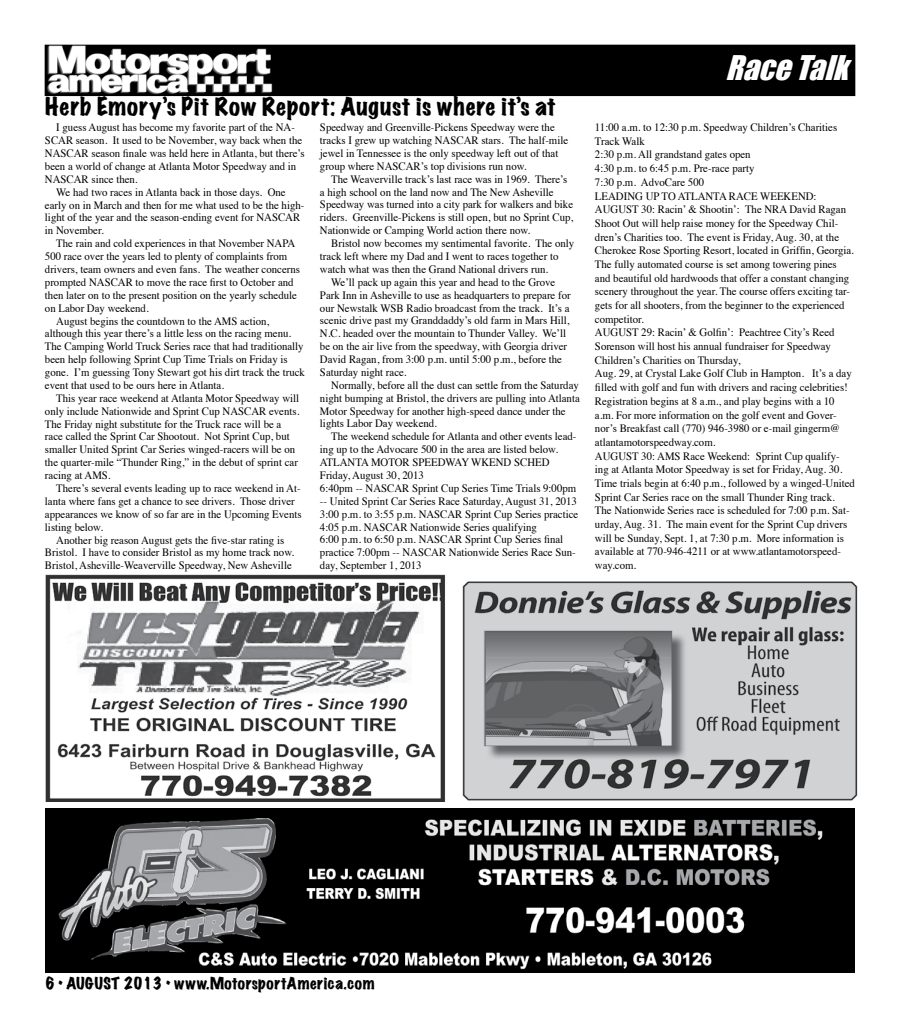
<style>
.page{position:relative;width:900px;height:1035px;background:#fff}
.page>*{position:absolute;margin:0;border:0;box-sizing:border-box;transform-origin:0 0}
.t1{font:italic 31.25px "Impact";color:#fff}
.t2{font:expanded 22.5px "Marker Felt";letter-spacing:.035em;color:#000}
.t3{font:expanded 15px "Marker Felt";letter-spacing:.035em;color:#000}
.t4{font:11.25px/13.8px "Times";color:#000;scale:.96 1}
</style>
<div class="page">
<div style="left:45px;top:45px;width:810px;height:51px;background:#000"></div>
<img style="left:47px;top:45px;width:226px;height:49px">
<img style="left:45px;top:808px;width:810px;height:164px">
<img style="left:462px;top:581px;width:396px;height:220px">
<img style="left:45px;top:575px;width:400px;height:226px">
<h2 class="t2" style="left:45px;top:90px;width:512px">Herb Emory’s Pit Row Report: August is where it’s at</h2>
<p class="t4" style="left:56px;top:120px;width:250px">I guess August has become my favorite part of the NA-</p>
<p class="t4" style="left:45px;top:133px;width:269px">SCAR season. It used to be November, way back when the</p>
<p class="t4" style="left:45px;top:145px;width:272px">NASCAR season finale was held here in Atlanta, but there’s</p>
<p class="t4" style="left:45px;top:158px;width:263px">been a world of change at Atlanta Motor Speedway and in</p>
<p class="t4" style="left:45px;top:171px;width:98px">NASCAR since then.</p>
<p class="t4" style="left:56px;top:184px;width:241px">We had two races in Atlanta back in those days. One</p>
<p class="t4" style="left:45px;top:197px;width:272px">early on in March and then for me what used to be the high-</p>
<p class="t4" style="left:45px;top:210px;width:267px">light of the year and the season-ending event for NASCAR</p>
<p class="t4" style="left:45px;top:223px;width:63px">in November.</p>
<p class="t4" style="left:56px;top:236px;width:250px">The rain and cold experiences in that November NAPA</p>
<p class="t4" style="left:45px;top:249px;width:254px">500 race over the years led to plenty of complaints from</p>
<p class="t4" style="left:45px;top:261px;width:267px">drivers, team owners and even fans. The weather concerns</p>
<p class="t4" style="left:45px;top:274px;width:261px">prompted NASCAR to move the race first to October and</p>
<p class="t4" style="left:45px;top:287px;width:264px">then later on to the present position on the yearly schedule</p>
<p class="t4" style="left:45px;top:300px;width:110px">on Labor Day weekend.</p>
<p class="t4" style="left:56px;top:313px;width:223px">August begins the countdown to the AMS action,</p>
<p class="t4" style="left:45px;top:326px;width:258px">although this year there’s a little less on the racing menu.</p>
<p class="t4" style="left:45px;top:339px;width:271px">The Camping World Truck Series race that had traditionally</p>
<p class="t4" style="left:45px;top:352px;width:254px">been help following Sprint Cup Time Trials on Friday is</p>
<p class="t4" style="left:45px;top:364px;width:272px">gone. I’m guessing Tony Stewart got his dirt track the truck</p>
<p class="t4" style="left:45px;top:377px;width:188px">event that used to be ours here in Atlanta.</p>
<p class="t4" style="left:56px;top:390px;width:255px">This year race weekend at Atlanta Motor Speedway will</p>
<p class="t4" style="left:45px;top:403px;width:266px">only include Nationwide and Sprint Cup NASCAR events.</p>
<p class="t4" style="left:45px;top:416px;width:248px">The Friday night substitute for the Truck race will be a</p>
<p class="t4" style="left:45px;top:429px;width:256px">race called the Sprint Car Shootout. Not Sprint Cup, but</p>
<p class="t4" style="left:45px;top:442px;width:262px">smaller United Sprint Car Series winged-racers will be on</p>
<p class="t4" style="left:45px;top:455px;width:265px">the quarter-mile “Thunder Ring,” in the debut of sprint car</p>
<p class="t4" style="left:45px;top:467px;width:70px">racing at AMS.</p>
<p class="t4" style="left:56px;top:480px;width:256px">There’s several events leading up to race weekend in At-</p>
<p class="t4" style="left:45px;top:493px;width:262px">lanta where fans get a chance to see drivers. Those driver</p>
<p class="t4" style="left:45px;top:506px;width:269px">appearances we know of so far are in the Upcoming Events</p>
<p class="t4" style="left:45px;top:519px;width:62px">listing below.</p>
<p class="t4" style="left:56px;top:532px;width:239px">Another big reason August gets the five-star rating is</p>
<p class="t4" style="left:45px;top:545px;width:261px">Bristol. I have to consider Bristol as my home track now.</p>
<p class="t4" style="left:45px;top:558px;width:259px">Bristol, Asheville-Weaverville Speedway, New Asheville</p>
<p class="t4" style="left:320px;top:120px;width:260px;line-height:12.9px">Speedway and Greenville-Pickens Speedway were the tracks I grew up watching NASCAR stars. The half-mile jewel in Tennessee is the only speedway left out of that group where NASCAR’s top divisions run now.</p>
<p class="t4" style="left:320px;top:172px;width:265px;line-height:12.9px;text-indent:11px">The Weaverville track’s last race was in 1969. There’s a high school on the land now and The New Asheville Speedway was turned into a city park for walkers and bike riders. Greenville-Pickens is still open, but no Sprint Cup, Nationwide or Camping World action there now.</p>
<p class="t4" style="left:331px;top:236px;width:255px">Bristol now becomes my sentimental favorite. The only</p>
<p class="t4" style="left:320px;top:248px;width:250px">track left where my Dad and I went to races together to</p>
<p class="t4" style="left:320px;top:261px;width:239px">watch what was then the Grand National drivers run.</p>
<p class="t4" style="left:331px;top:274px;width:235px">We’ll pack up again this year and head to the Grove</p>
<p class="t4" style="left:320px;top:287px;width:263px">Park Inn in Asheville to use as headquarters to prepare for</p>
<p class="t4" style="left:320px;top:300px;width:262px">our Newstalk WSB Radio broadcast from the track. It’s a</p>
<p class="t4" style="left:320px;top:313px;width:261px">scenic drive past my Granddaddy’s old farm in Mars Hill,</p>
<p class="t4" style="left:320px;top:326px;width:258px">N.C. headed over the mountain to Thunder Valley. We’ll</p>
<p class="t4" style="left:320px;top:339px;width:259px">be on the air live from the speedway, with Georgia driver</p>
<p class="t4" style="left:320px;top:351px;width:254px">David Ragan, from 3:00 p.m. until 5:00 p.m., before the</p>
<p class="t4" style="left:320px;top:364px;width:92px">Saturday night race.</p>
<p class="t4" style="left:331px;top:377px;width:259px">Normally, before all the dust can settle from the Saturday</p>
<p class="t4" style="left:320px;top:390px;width:272px">night bumping at Bristol, the drivers are pulling into Atlanta</p>
<p class="t4" style="left:320px;top:403px;width:257px">Motor Speedway for another high-speed dance under the</p>
<p class="t4" style="left:320px;top:416px;width:123px">lights Labor Day weekend.</p>
<p class="t4" style="left:331px;top:429px;width:257px">The weekend schedule for Atlanta and other events lead-</p>
<p class="t4" style="left:320px;top:442px;width:249px">ing up to the Advocare 500 in the area are listed below.</p>
<p class="t4" style="left:320px;top:454px;width:241px">ATLANTA MOTOR SPEEDWAY WKEND SCHED</p>
<p class="t4" style="left:320px;top:467px;width:110px">Friday, August 30, 2013</p>
<p class="t4" style="left:320px;top:480px;width:268px">6:40pm -- NASCAR Sprint Cup Series Time Trials 9:00pm</p>
<p class="t4" style="left:320px;top:493px;width:269px">-- United Sprint Car Series Race Saturday, August 31, 2013</p>
<p class="t4" style="left:320px;top:506px;width:271px">3:00 p.m. to 3:55 p.m. NASCAR Sprint Cup Series practice</p>
<p class="t4" style="left:320px;top:519px;width:227px">4:05 p.m. NASCAR Nationwide Series qualifying</p>
<p class="t4" style="left:320px;top:532px;width:255px">6:00 p.m. to 6:50 p.m. NASCAR Sprint Cup Series final</p>
<p class="t4" style="left:320px;top:545px;width:268px">practice 7:00pm -- NASCAR Nationwide Series Race Sun-</p>
<p class="t4" style="left:320px;top:558px;width:107px">day, September 1, 2013</p>
<h1 class="t1" style="left:726px;top:43px;width:136px">RaceTalk</h1>
<p class="t4" style="left:595px;top:119px;width:272px">11:00 a.m. to 12:30 p.m. Speedway Children’s Charities Track Walk<br>2:30 p.m. All grandstand gates open<br>4:30 p.m. to 6:45 p.m. Pre-race party<br>7:30 p.m. AdvoCare 500<br>LEADING UP TO ATLANTA RACE WEEKEND:<br>AUGUST 30: Racin’ &amp; Shootin’: The NRA David Ragan Shoot Out will help raise money for the Speedway Chil&shy;dren’s Charities too. The event is Friday, Aug. 30, at the Cherokee Rose Sporting Resort, located in Griffin, Georgia.<br>The fully automated course is set among towering pines and beautiful old hardwoods that offer a constant changing scenery throughout the year. The course offers exciting tar&shy;gets for all shooters, from the beginner to the experienced competitor.<br>AUGUST 29: Racin’ &amp; Golfin’: Peachtree City’s Reed Sorenson will host his annual fundraiser for Speedway Children’s Charities on Thursday,<br>Aug. 29, at Crystal Lake Golf Club in Hampton. It’s a day filled with golf and fun with drivers and racing celebrities!<br>Registration begins at 8 a.m., and play begins with a 10 a.m. For more information on the golf event and Gover&shy;nor’s Breakfast call (770) 946-3980 or e-mail gingerm@ atlantamotorspeedway.com.<br>AUGUST 30: AMS Race Weekend: Sprint Cup qualify&shy;ing at Atlanta Motor Speedway is set for Friday, Aug. 30.<br>Time trials begin at 6:40 p.m., followed by a winged-United Sprint Car Series race on the small Thunder Ring track.<br>The Nationwide Series race is scheduled for 7:00 p.m. Sat&shy;urday, Aug. 31. The main event for the Sprint Cup drivers will be Sunday, Sept. 1, at 7:30 p.m. More information is available at 770-946-4211 or at www.atlantamotorspeed&shy;way.com.</p>
<h3 class="t3" style="left:45px;top:973px;width:331px">6 • AUGUST 2013 • www.MotorsportAmerica.com</h3>
</div>
